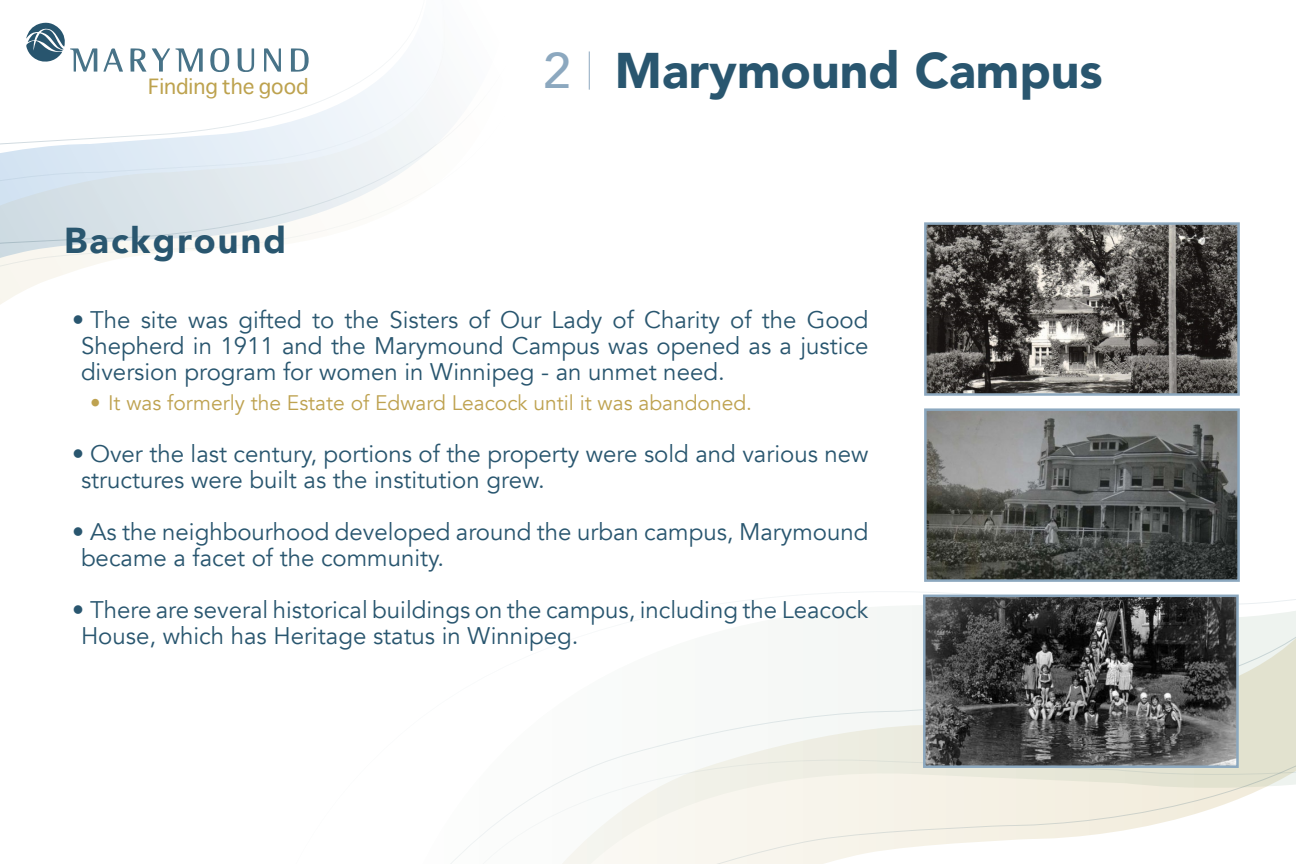
<style>
.page{position:relative;width:1296px;height:864px;background:#fff}
.page>*{position:absolute;margin:0;border:0;box-sizing:border-box;transform-origin:0 0}
.t1{font:900 50px "Avenir";color:#29566f}
.t2{font:500 50px "Avenir";color:#8ca8bf}
.t3{font:900 36px "Avenir";letter-spacing:.06em;color:#29566f}
.t4{font:24px/26px "Avenir";color:#29566f}
.t5{font:21px "Avenir";color:#bea250}
.t6{font:20.55px "Sathu";color:#bda24e}
</style>
<div class="page">
<svg style="left:0;top:48px;width:443px;height:257px"></svg>
<svg style="left:451px;top:591px;width:845px;height:273px"></svg>
<svg style="left:291px;top:48px;width:18px;height:24px"></svg>
<svg style="left:210px;top:48px;width:19px;height:24px"></svg>
<svg style="left:264px;top:48px;width:17px;height:24px"></svg>
<svg style="left:238px;top:48px;width:16px;height:24px"></svg>
<svg style="left:103px;top:48px;width:20px;height:24px"></svg>
<svg style="left:130px;top:48px;width:73px;height:24px"></svg>
<svg style="left:26px;top:22px;width:71px;height:50px"></svg>
<hr style="left:589px;top:51px;width:1px;height:39px;background:#8ca8bf">
<img style="left:927px;top:411px;width:310px;height:168px">
<div style="left:924px;top:408px;width:316px;height:174px;border:2px solid #8ca8bf"></div>
<img style="left:926px;top:598px;width:310px;height:167px">
<div style="left:923px;top:595px;width:316px;height:173px;border:2px solid #8ca8bf"></div>
<img style="left:927px;top:225px;width:310px;height:168px">
<div style="left:924px;top:222px;width:316px;height:174px;border:2px solid #8ca8bf"></div>
<p class="t6" style="left:148px;top:69px;width:162px">Finding the good</p>
<p class="t3" style="left:64px;top:209px;width:224px">Background</p>
<p class="t2" style="left:543px;top:28px;width:29px">2</p>
<p class="t1" style="left:615px;top:28px;width:489px">Marymound Campus</p>
<p class="t4" style="left:81px;top:307px;width:789px;text-align:justify;text-indent:-9px">• The site was gifted to the Sisters of Our Lady of Charity of the Good Shepherd in 1911 and the Marymound Campus was opened as a justice diversion program for women in Winnipeg - an unmet need.</p>
<p class="t5" style="left:90px;top:390px;width:664px">• It was formerly the Estate of Edward Leacock until it was abandoned.</p>
<p class="t4" style="left:81px;top:441px;width:789px;text-indent:-9px">• Over the last century, portions of the property were sold and various new structures were built as the institution grew.</p>
<p class="t4" style="left:81px;top:519px;width:789px;text-indent:-9px">• As the neighbourhood developed around the urban campus, Marymound became a facet of the community.</p>
<p class="t4" style="left:81px;top:597px;width:789px;text-indent:-9px">• There are several historical buildings on the campus, including the Leacock<br>House, which has Heritage status in Winnipeg.</p>
</div>
